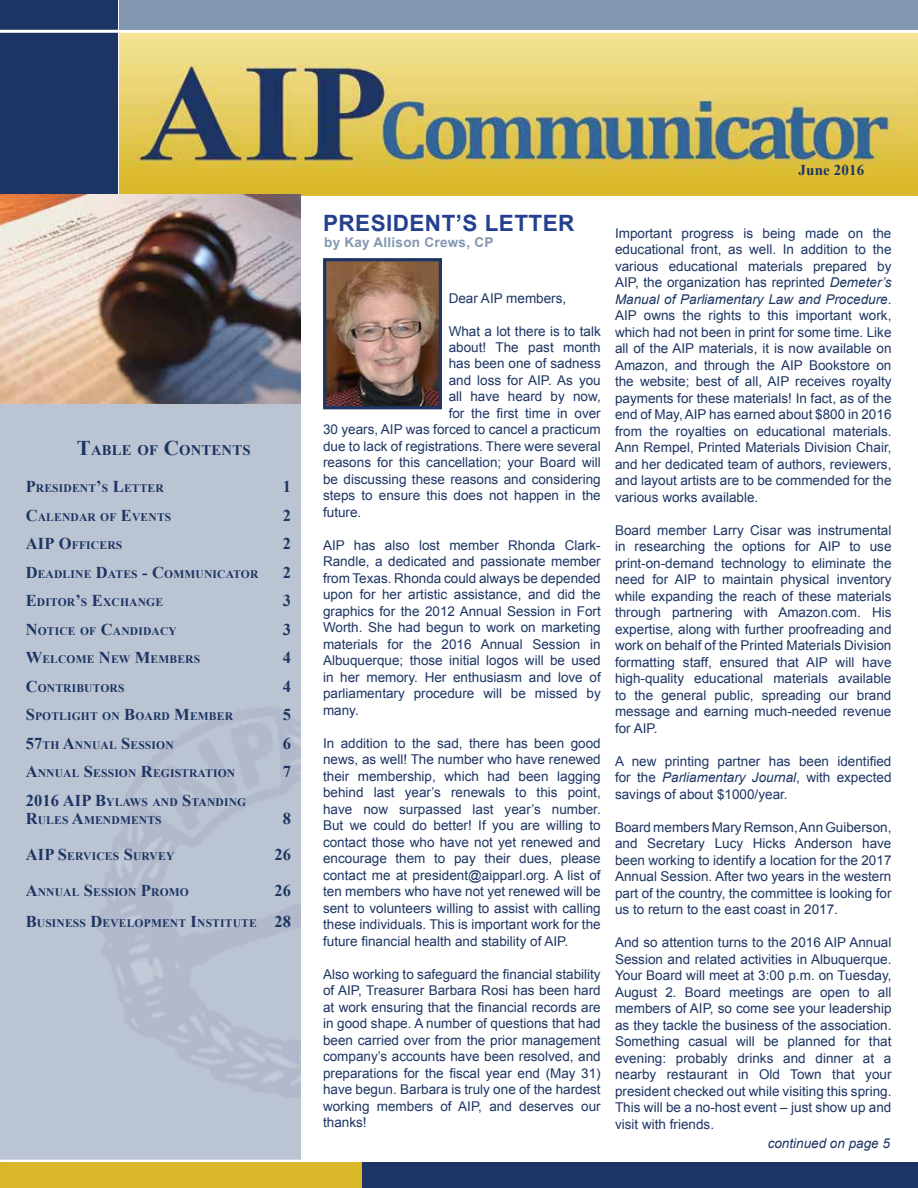
<style>
.page{position:relative;width:918px;height:1188px;background:#fff}
.page>*{position:absolute;margin:0;border:0;box-sizing:border-box;transform-origin:0 0}
.t1{font:700 22.5px "Arial";letter-spacing:.02em;color:#25408f}
.t2{font:700 16.5px "Times New Roman";color:#1d3564}
.t3{font:700 15px "Times New Roman";letter-spacing:.01em;color:#1d3564}
.t4{font:700 14.7px "Times New Roman";letter-spacing:.015em;color:#1d3564}
.t5{font:13.5px/16.5px "Arial";color:#1d3564;text-align:justify}
.t6{font:700 13.5px "Arial";letter-spacing:.02em;color:#8397b2}
.t7{font:italic 13.5px "Arial";color:#1d3564}
.t8{font:700 11.55px/18px "Times New Roman";letter-spacing:.015em;color:#1d3564}
.s1{font-size:21px}
.s2{font-size:16.5px}
.s3{font-style:italic}
</style>
<div class="page">
<img style="left:120px;top:33px;width:798px;height:163px">
<div style="left:0;top:0;width:117px;height:196px;background:#1d3564"></div>
<img style="left:0;top:374px;width:300px;height:786px">
<img style="left:1px;top:194px;width:299px;height:209px">
<hr style="left:0;top:30px;width:918px;height:3px;background:#fff">
<div style="left:0;top:1163px;width:362px;height:25px;background:#d8b828"></div>
<div style="left:362px;top:1163px;width:556px;height:25px;background:#1d3564"></div>
<div style="left:120px;top:0;width:798px;height:30px;background:#8397b2"></div>
<img style="left:327px;top:262px;width:111px;height:143px">
<div style="left:323px;top:258px;width:119px;height:151px;border:3px solid #1d3564"></div>
<p class="t4" style="left:77px;top:440px;width:175px"><span class="s1">T</span>ABLE OF <span class="s1">C</span>ONTENTS</p>
<p class="t8" style="left:26px;top:479px;width:140px"><span class="s2">P</span>RESIDENT<span class="s2">’</span>S <span class="s2">L</span>ETTER</p>
<p class="t2" style="left:283px;top:475px;width:10px">1</p>
<p class="t8" style="left:26px;top:507px;width:147px"><span class="s2">C</span>ALENDAR OF <span class="s2">E</span>VENTS</p>
<p class="t2" style="left:283px;top:504px;width:10px">2</p>
<p class="t8" style="left:26px;top:536px;width:98px"><span class="s2">AIP O</span>FFICERS</p>
<p class="t2" style="left:283px;top:532px;width:10px">2</p>
<p class="t8" style="left:26px;top:564px;width:234px"><span class="s2">D</span>EADLINE <span class="s2">D</span>ATES <span class="s2">- C</span>OMMUNICATOR</p>
<p class="t2" style="left:283px;top:561px;width:10px">2</p>
<p class="t8" style="left:26px;top:593px;width:139px"><span class="s2">E</span>DITOR<span class="s2">’</span>S <span class="s2">E</span>XCHANGE</p>
<p class="t2" style="left:283px;top:589px;width:10px">3</p>
<p class="t8" style="left:26px;top:621px;width:153px"><span class="s2">N</span>OTICE OF <span class="s2">C</span>ANDIDACY</p>
<p class="t2" style="left:283px;top:618px;width:10px">3</p>
<p class="t8" style="left:26px;top:650px;width:176px"><span class="s2">W</span>ELCOME <span class="s2">N</span>EW <span class="s2">M</span>EMBERS</p>
<p class="t2" style="left:283px;top:646px;width:10px">4</p>
<p class="t8" style="left:26px;top:678px;width:100px"><span class="s2">C</span>ONTRIBUTORS</p>
<p class="t2" style="left:283px;top:675px;width:10px">4</p>
<p class="t8" style="left:26px;top:707px;width:209px"><span class="s2">S</span>POTLIGHT ON <span class="s2">B</span>OARD <span class="s2">M</span>EMBER</p>
<p class="t2" style="left:283px;top:703px;width:10px">5</p>
<p class="t8" style="left:26px;top:735px;width:150px"><span class="s2">57</span>TH <span class="s2">A</span>NNUAL <span class="s2">S</span>ESSION</p>
<p class="t2" style="left:283px;top:732px;width:10px">6</p>
<p class="t8" style="left:26px;top:764px;width:211px"><span class="s2">A</span>NNUAL <span class="s2">S</span>ESSION <span class="s2">R</span>EGISTRATION</p>
<p class="t2" style="left:283px;top:760px;width:10px">7</p>
<p class="t8" style="left:26px;top:792px;width:222px"><span class="s2">2016 AIP B</span>YLAWS AND <span class="s2">S</span>TANDING<br><span class="s2">R</span>ULES <span class="s2">A</span>MENDMENTS</p>
<p class="t2" style="left:283px;top:807px;width:10px">8</p>
<p class="t8" style="left:26px;top:846px;width:150px"><span class="s2">AIP S</span>ERVICES <span class="s2">S</span>URVEY</p>
<p class="t2" style="left:275px;top:843px;width:18px">26</p>
<p class="t8" style="left:26px;top:882px;width:165px"><span class="s2">A</span>NNUAL <span class="s2">S</span>ESSION <span class="s2">P</span>ROMO</p>
<p class="t2" style="left:275px;top:879px;width:18px">26</p>
<p class="t8" style="left:26px;top:914px;width:267px"><span class="s2">B</span>USINESS <span class="s2">D</span>EVELOPMENT <span class="s2">I</span>NSTITUTE <span class="s2">28</span></p>
<p class="t3" style="left:799px;top:159px;width:67px">June 2016</p>
<h1 class="t1" style="left:323px;top:208px;width:253px">PRESIDENT’S LETTER</h1>
<p class="t6" style="left:324px;top:233px;width:171px">by Kay Allison Crews, CP</p>
<p class="t5" style="left:449px;top:290px;width:119px">Dear AIP members,</p>
<p class="t5" style="left:449px;top:323px;width:154px">What a lot there is to talk</p>
<p class="t5" style="left:449px;top:339px;width:154px">about! The past month</p>
<p class="t5" style="left:449px;top:356px;width:154px">has been one of sadness</p>
<p class="t5" style="left:449px;top:372px;width:154px">and loss for AIP. As you</p>
<p class="t5" style="left:449px;top:389px;width:154px">all have heard by now,</p>
<p class="t5" style="left:449px;top:405px;width:154px">for the first time in over</p>
<p class="t5" style="left:323px;top:422px;width:279px">30 years, AIP was forced to cancel a practicum</p>
<p class="t5" style="left:323px;top:438px;width:279px">due to lack of registrations. There were several</p>
<p class="t5" style="left:323px;top:455px;width:279px">reasons for this cancellation; your Board will</p>
<p class="t5" style="left:323px;top:471px;width:279px">be discussing these reasons and considering</p>
<p class="t5" style="left:323px;top:488px;width:279px">steps to ensure this does not happen in the</p>
<p class="t5" style="left:323px;top:504px;width:40px">future.</p>
<p class="t5" style="left:323px;top:537px;width:279px">AIP has also lost member Rhonda Clark-Randle, a dedicated and passionate member from Texas. Rhonda could always be depended upon for her artistic assistance, and did the graphics for the 2012 Annual Session in Fort Worth. She had begun to work on marketing materials for the 2016 Annual Session in Albuquerque; those initial logos will be used in her memory. Her enthusiasm and love of parliamentary procedure will be missed by many.</p>
<p class="t5" style="left:323px;top:735px;width:279px">In addition to the sad, there has been good news, as well! The number who have renewed their membership, which had been lagging behind last year’s renewals to this point, have now surpassed last year’s number.<br>But we could do better! If you are willing to contact those who have not yet renewed and encourage them to pay their dues, please contact me at president@aipparl.org. A list of ten members who have not yet renewed will be sent to volunteers willing to assist with calling these individuals. This is important work for the future financial health and stability of AIP.</p>
<p class="t5" style="left:323px;top:966px;width:279px">Also working to safeguard the financial stability of AIP, Treasurer Barbara Rosi has been hard at work ensuring that the financial records are in good shape. A number of questions that had been carried over from the prior management company’s accounts have been resolved, and preparations for the fiscal year end (May 31) have begun. Barbara is truly one of the hardest working members of AIP, and deserves our thanks!</p>
<p class="t5" style="left:615px;top:225px;width:278px">Important progress is being made on the educational front, as well. In addition to the various educational materials prepared by AIP, the organization has reprinted <span class="s3">Demeter’s Manual of Parliamentary Law and Procedure</span>.<br>AIP owns the rights to this important work, which had not been in print for some time. Like all of the AIP materials, it is now available on Amazon, and through the AIP Bookstore on the website; best of all, AIP receives royalty payments for these materials! In fact, as of the end of May, AIP has earned about $800 in 2016 from the royalties on educational materials.<br>Ann Rempel, Printed Materials Division Chair, and her dedicated team of authors, reviewers, and layout artists are to be commended for the various works available.</p>
<p class="t5" style="left:615px;top:522px;width:278px">Board member Larry Cisar was instrumental in researching the options for AIP to use print-on-demand technology to eliminate the need for AIP to maintain physical inventory while expanding the reach of these materials through partnering with Amazon.com. His expertise, along with further proofreading and work on behalf of the Printed Materials Division formatting staff, ensured that AIP will have high-quality educational materials available to the general public, spreading our brand message and earning much-needed revenue for AIP.</p>
<p class="t5" style="left:615px;top:753px;width:278px">A new printing partner has been identified for the <span class="s3">Parliamentary Journal</span>, with expected savings of about $1000/year.</p>
<p class="t5" style="left:615px;top:819px;width:278px">Board members Mary Remson, Ann Guiberson, and Secretary Lucy Hicks Anderson have been working to identify a location for the 2017<br>Annual Session. After two years in the western part of the country, the committee is looking for us to return to the east coast in 2017.</p>
<p class="t5" style="left:615px;top:934px;width:278px">And so attention turns to the 2016 AIP Annual Session and related activities in Albuquerque.<br>Your Board will meet at 3:00 p.m. on Tuesday, August 2. Board meetings are open to all members of AIP, so come see your leadership as they tackle the business of the association.<br>Something casual will be planned for that evening: probably drinks and dinner at a nearby restaurant in Old Town that your president checked out while visiting this spring.<br>This will be a no-host event – just show up and visit with friends.</p>
<p class="t7" style="left:768px;top:1135px;width:124px">continued on page 5</p>
</div>
